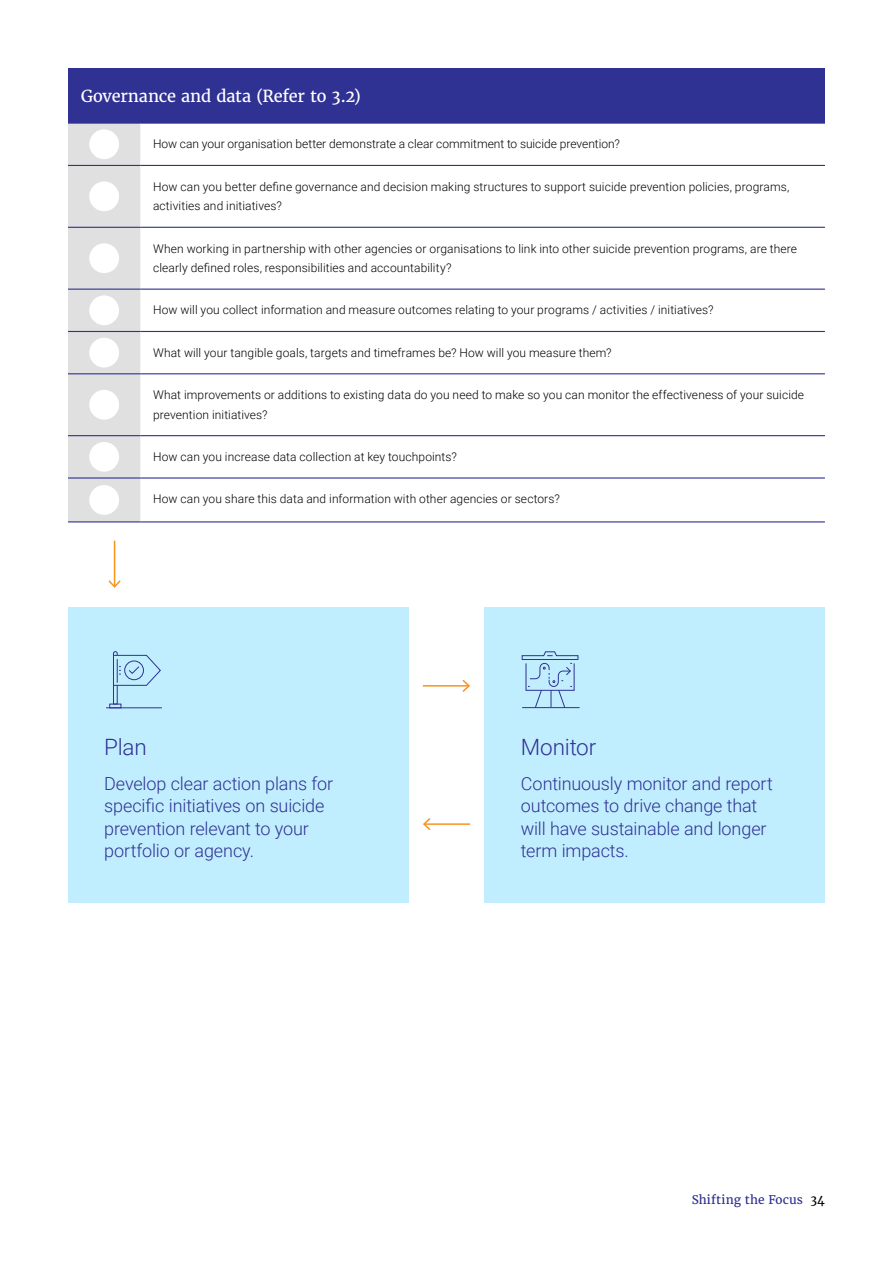
<style>
.page{position:relative;width:893px;height:1263px;background:#fff}
.page>*{position:absolute;margin:0;border:0;box-sizing:border-box;transform-origin:0 0}
.t1{font:300 22.5px "Roboto";letter-spacing:-.01em;color:#2f3193}
.t2{font:300 18px/22.5px "Roboto";letter-spacing:-.01em;color:#2f3193}
.t3{font:16.5px "Merriweather";letter-spacing:-.01em;color:#fff}
.t4{font:300 12px/19.5px "Roboto";letter-spacing:.01em;color:#000}
.t5{font:12px "Merriweather";letter-spacing:.01em;color:#2e3092}
.s1{color:#000}
</style>
<div class="page">
<div style="left:68px;top:69px;width:757px;height:54px;background:#2f3193"></div>
<div style="left:68px;top:124px;width:72px;height:397px;background:#e0e0e0"></div>
<hr style="left:68px;top:68px;width:72px;height:1px;background:#2f3193">
<hr style="left:140px;top:68px;width:685px;height:1px;background:#2f3193">
<hr style="left:68px;top:123px;width:72px;height:1px;background:#2f3193">
<hr style="left:140px;top:123px;width:685px;height:1px;background:#2f3193">
<hr style="left:68px;top:165px;width:72px;height:1px;background:#2f3193">
<hr style="left:140px;top:165px;width:685px;height:1px;background:#2f3193">
<hr style="left:68px;top:227px;width:72px;height:1px;background:#2f3193">
<hr style="left:140px;top:227px;width:685px;height:1px;background:#2f3193">
<hr style="left:68px;top:289px;width:72px;height:1px;background:#2f3193">
<hr style="left:140px;top:289px;width:685px;height:1px;background:#2f3193">
<hr style="left:68px;top:331px;width:72px;height:1px;background:#2f3193">
<hr style="left:140px;top:331px;width:685px;height:1px;background:#2f3193">
<hr style="left:68px;top:373px;width:72px;height:1px;background:#2f3193">
<hr style="left:140px;top:373px;width:685px;height:1px;background:#2f3193">
<hr style="left:68px;top:435px;width:72px;height:1px;background:#2f3193">
<hr style="left:140px;top:435px;width:685px;height:1px;background:#2f3193">
<hr style="left:68px;top:477px;width:72px;height:2px;background:#2f3193">
<hr style="left:140px;top:477px;width:685px;height:2px;background:#2f3193">
<hr style="left:68px;top:521px;width:72px;height:1px;background:#2f3193">
<hr style="left:140px;top:521px;width:685px;height:1px;background:#2f3193">
<div style="left:89px;top:129px;width:30px;height:30px;background:#fff;border-radius:50%"></div>
<div style="left:89px;top:181px;width:30px;height:30px;background:#fff;border-radius:50%"></div>
<div style="left:89px;top:243px;width:30px;height:30px;background:#fff;border-radius:50%"></div>
<div style="left:89px;top:295px;width:30px;height:30px;background:#fff;border-radius:50%"></div>
<div style="left:89px;top:338px;width:30px;height:29px;background:#fff;border-radius:50%"></div>
<div style="left:89px;top:390px;width:30px;height:30px;background:#fff;border-radius:50%"></div>
<div style="left:89px;top:442px;width:30px;height:30px;background:#fff;border-radius:50%"></div>
<div style="left:89px;top:485px;width:30px;height:30px;background:#fff;border-radius:50%"></div>
<div style="left:68px;top:607px;width:340px;height:296px;background:#c1eeff"></div>
<div style="left:485px;top:607px;width:340px;height:296px;background:#c1eeff"></div>
<hr style="left:106px;top:707px;width:56px;height:1px;background:#2f3193">
<svg style="left:113px;top:651px;width:48px;height:54px"></svg>
<hr style="left:522px;top:707px;width:58px;height:1px;background:#2f3193">
<svg style="left:521px;top:651px;width:58px;height:57px"></svg>
<hr style="left:114px;top:541px;width:1px;height:46px;background:#f7941e">
<svg style="left:108px;top:579px;width:13px;height:9px"></svg>
<hr style="left:423px;top:685px;width:46px;height:2px;background:#f7941e">
<svg style="left:461px;top:679px;width:9px;height:13px"></svg>
<hr style="left:424px;top:823px;width:46px;height:2px;background:#f7941e">
<svg style="left:423px;top:818px;width:9px;height:13px"></svg>
<h3 class="t3" style="left:81px;top:86px;width:282px">Governance and data (Refer to 3.2)</h3>
<p class="t4" style="left:153px;top:134px;width:468px">How can your organisation better demonstrate a clear commitment to suicide prevention?</p>
<p class="t4" style="left:153px;top:176px;width:638px">How can you better define governance and decision making structures to support suicide prevention policies, programs, activities and initiatives?</p>
<p class="t4" style="left:153px;top:238px;width:646px">When working in partnership with other agencies or organisations to link into other suicide prevention programs, are there clearly defined roles, responsibilities and accountability?</p>
<p class="t4" style="left:153px;top:300px;width:562px">How will you collect information and measure outcomes relating to your programs / activities / initiatives?</p>
<p class="t4" style="left:153px;top:342px;width:460px">What will your tangible goals, targets and timeframes be? How will you measure them?</p>
<p class="t4" style="left:153px;top:385px;width:653px">What improvements or additions to existing data do you need to make so you can monitor the effectiveness of your suicide prevention initiatives?</p>
<p class="t4" style="left:153px;top:446px;width:305px">How can you increase data collection at key touchpoints?</p>
<p class="t4" style="left:153px;top:489px;width:408px">How can you share this data and information with other agencies or sectors?</p>
<h1 class="t1" style="left:104px;top:731px;width:44px">Plan</h1>
<h2 class="t2" style="left:104px;top:771px;width:230px">Develop clear action plans for specific initiatives on suicide prevention relevant to your portfolio or agency.</h2>
<h1 class="t1" style="left:521px;top:731px;width:77px">Monitor</h1>
<h2 class="t2" style="left:521px;top:771px;width:253px">Continuously monitor and report outcomes to drive change that will have sustainable and longer term impacts.</h2>
<p class="t5" style="left:692px;top:1192px;width:135px">Shifting the Focus <span class="s1">34</span></p>
</div>
